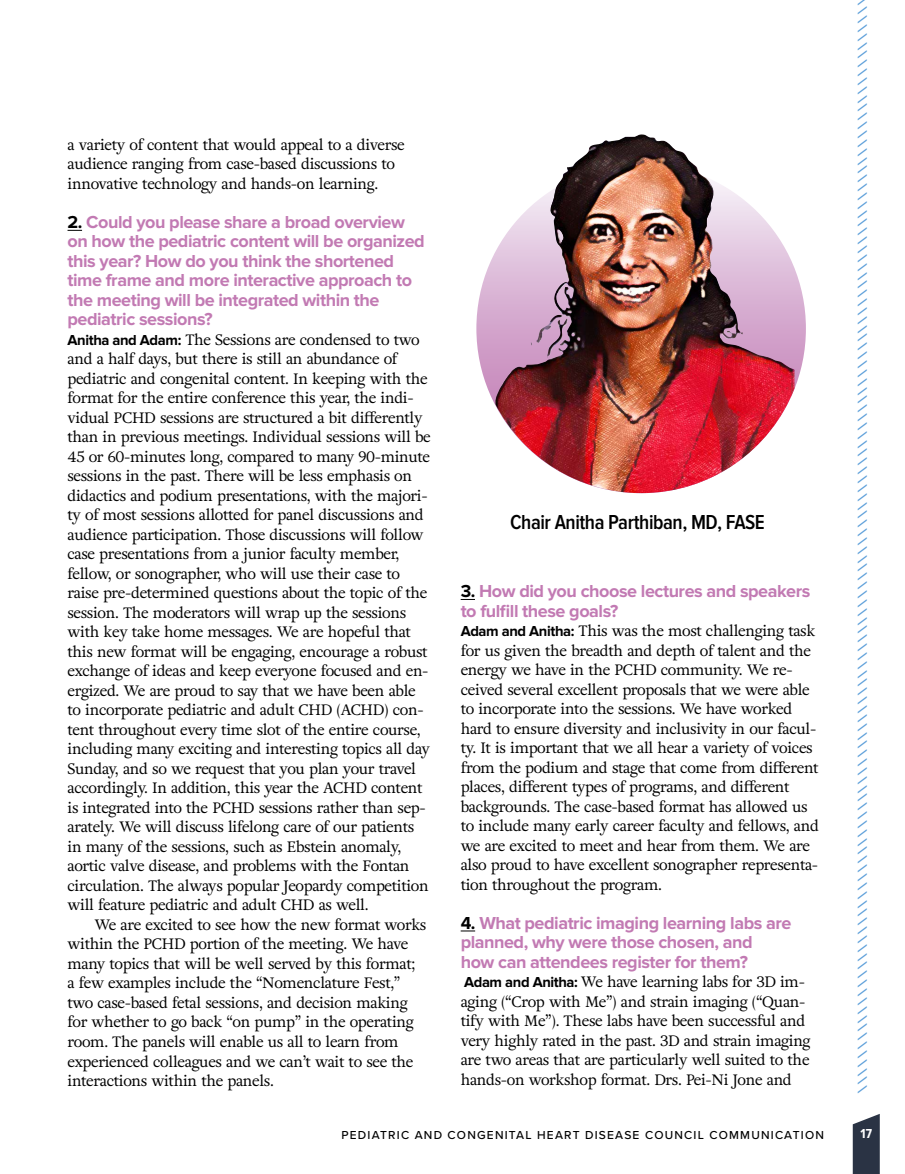
<style>
.page{position:relative;width:905px;height:1174px;background:#fff}
.page>*{position:absolute;margin:0;border:0;box-sizing:border-box;transform-origin:0 0}
.t1{font:600 21px "Proxima Nova Cond";letter-spacing:-.02em;color:#000}
.t2{font:700 18px/19.5px "Proxima Nova";letter-spacing:-.025em;color:#c27ab3}
.t3{font:15px/19.5px "Adriane Text";letter-spacing:-.025em;color:#000}
.t4{font:700 13.5px "Proxima Nova Cond";color:#fff}
.t5{font:500 12px "Proxima Nova";letter-spacing:.1em;color:#000}
.s1{color:#000}
.s2{font-family:"Proxima Nova";font-weight:700}
</style>
<div class="page">
<svg style="left:852px;top:1114px;width:27px;height:60px;background:#424a59"></svg>
<svg style="left:476px;top:164px;width:329px;height:329px;background:#d4a6cd"></svg>
<svg style="left:68px;top:230px;width:14px;height:1px"></svg>
<svg style="left:460px;top:599px;width:15px;height:1px"></svg>
<svg style="left:460px;top:931px;width:15px;height:1px"></svg>
<img style="left:495px;top:181px;width:299px;height:312px">
<img style="left:547px;top:134px;width:167px;height:111px">
<p class="t3" style="left:68px;top:135px;width:339px">a variety of content that would appeal to a diverse audience ranging from case-based discussions to innovative technology and hands-on learning.</p>
<p class="t2" style="left:68px;top:213px;width:359px"><span class="s1">2.</span> Could you please share a broad overview on how the pediatric content will be organized this year? How do you think the shortened time frame and more interactive approach to the meeting will be integrated within the pediatric sessions?</p>
<p class="t3" style="left:68px;top:330px;width:365px"><span class="s2">Anitha and Adam:</span> The Sessions are condensed to two and a half days, but there is still an abundance of pediatric and congenital content. In keeping with the format for the entire conference this year, the indi&shy;vidual PCHD sessions are structured a bit differently than in previous meetings. Individual sessions will be 45 or 60-minutes long, compared to many 90-minute sessions in the past. There will be less emphasis on didactics and podium presentations, with the majori&shy;ty of most sessions allotted for panel discussions and audience participation. Those discussions will follow case presentations from a junior faculty member, fellow, or sonographer, who will use their case to raise pre-determined questions about the topic of the session. The moderators will wrap up the sessions with key take home messages. We are hopeful that this new format will be engaging, encourage a robust exchange of ideas and keep everyone focused and en&shy;ergized. We are proud to say that we have been able to incorporate pediatric and adult CHD (ACHD) con&shy;tent throughout every time slot of the entire course, including many exciting and interesting topics all day Sunday, and so we request that you plan your travel accordingly. In addition, this year the ACHD content is integrated into the PCHD sessions rather than sep&shy;arately. We will discuss lifelong care of our patients in many of the sessions, such as Ebstein anomaly, aortic valve disease, and problems with the Fontan circulation. The always popular Jeopardy competition will feature pediatric and adult CHD as well.</p>
<p class="t3" style="left:68px;top:915px;width:360px;text-indent:27px">We are excited to see how the new format works within the PCHD portion of the meeting. We have many topics that will be well served by this format;<br>a few examples include the “Nomenclature Fest,” two case-based fetal sessions, and decision making for whether to go back “on pump” in the operating room. The panels will enable us all to learn from experienced colleagues and we can’t wait to see the interactions within the panels.</p>
<h1 class="t1" style="left:510px;top:512px;width:256px">Chair Anitha Parthiban, MD, FASE</h1>
<p class="t2" style="left:460px;top:582px;width:351px"><span class="s1">3.</span> How did you choose lectures and speakers to fulfill these goals?</p>
<p class="t3" style="left:460px;top:621px;width:360px"><span class="s2">Adam and Anitha:</span> This was the most challenging task for us given the breadth and depth of talent and the energy we have in the PCHD community. We re&shy;ceived several excellent proposals that we were able to incorporate into the sessions. We have worked hard to ensure diversity and inclusivity in our facul&shy;ty. It is important that we all hear a variety of voices from the podium and stage that come from different places, different types of programs, and different backgrounds. The case-based format has allowed us to include many early career faculty and fellows, and we are excited to meet and hear from them. We are also proud to have excellent sonographer representa&shy;tion throughout the program.</p>
<p class="t2" style="left:460px;top:913px;width:332px"><span class="s1">4.</span> What pediatric imaging learning labs are planned, why were those chosen, and<br>how can attendees register for them?</p>
<p class="t3" style="left:460px;top:972px;width:351px"><span class="s2">Adam and Anitha:</span> We have learning labs for 3D im&shy;aging (“Crop with Me”) and strain imaging (“Quan&shy;tify with Me”). These labs have been successful and very highly rated in the past. 3D and strain imaging are two areas that are particularly well suited to the hands-on workshop format. Drs. Pei-Ni Jone and</p>
<p class="t5" style="left:341px;top:1126px;width:484px">PEDIATRIC AND CONGENITAL HEART DISEASE COUNCIL COMMUNICATION</p>
<p class="t4" style="left:860px;top:1127px;width:13px">17</p>
</div>
